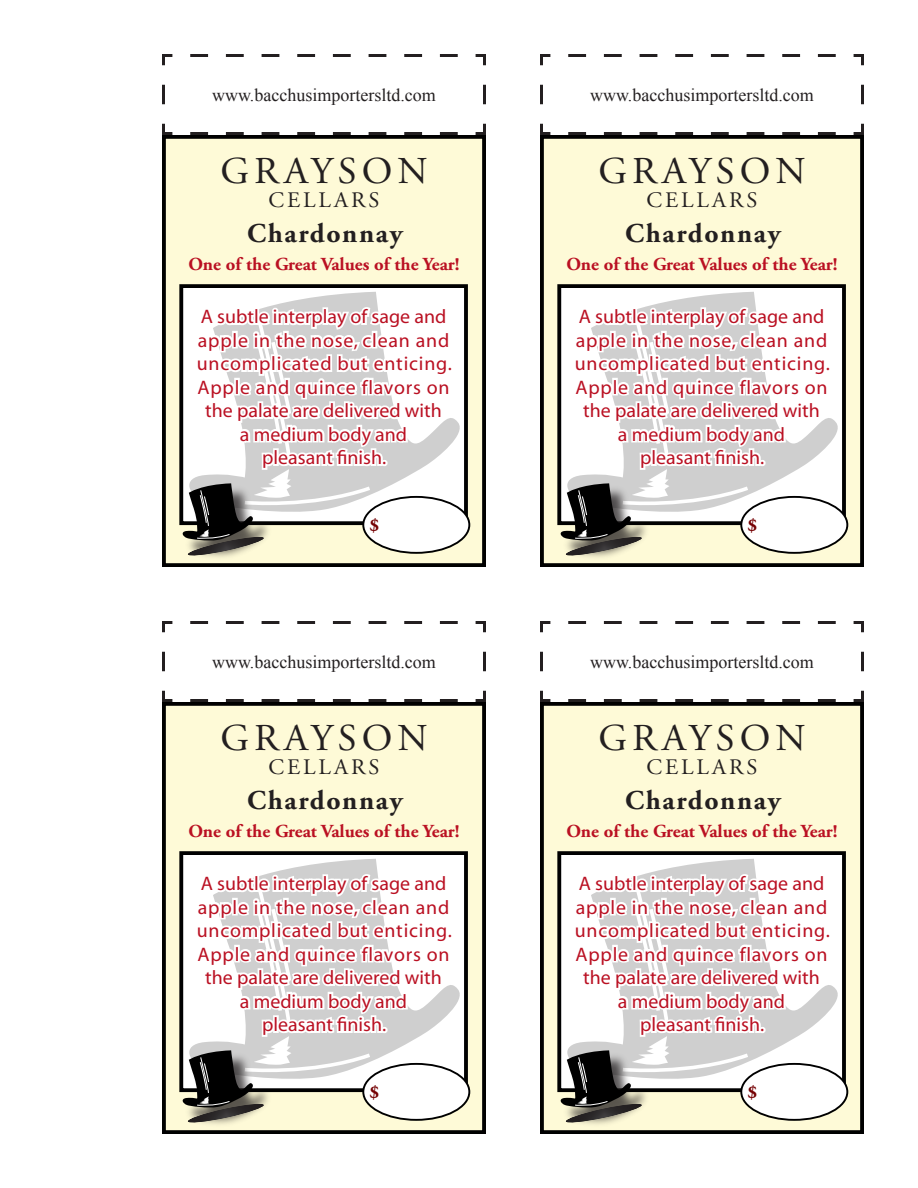
<style>
.page{position:relative;width:918px;height:1188px;background:#fff}
.page>*{position:absolute;margin:0;border:0;box-sizing:border-box;transform-origin:0 0}
.t1{font:37.95px "Adobe Garamond";letter-spacing:.13em;color:#231f20}
.t2{font:700 27.15px "Adobe Garamond";letter-spacing:.06em;color:#231f20}
.t3{font:22.05px "Adobe Garamond";letter-spacing:.13em;color:#231f20}
.t4{font:19.65px/23.5px "Myriad";color:#ba1022;text-align:center}
.t5{font:700 18.3px "Adobe Garamond";color:#ba1022}
.t6{font:700 18.3px "Adobe Garamond";color:#750003}
.t7{font:18px "Times New Roman";color:#231f20}
</style>
<div class="page">
<div style="left:164px;top:137px;width:320px;height:428px;background:#fefad7"></div>
<div style="left:162px;top:135px;width:324px;height:432px;border:4px solid #000"></div>
<div style="left:179px;top:284px;width:289px;height:241px;border:4px solid #000"></div>
<svg style="left:186px;top:292px;width:277px;height:220px;background:#f6f6f6"></svg>
<div style="left:363px;top:497px;width:106px;height:56px;background:#fff;border-radius:50%"></div>
<svg style="left:180px;top:305px;width:273px;height:252px;background:#e1e0de"></svg>
<svg style="left:162px;top:54px;width:324px;height:82px"></svg>
<div style="left:542px;top:137px;width:320px;height:428px;background:#fefad7"></div>
<div style="left:540px;top:135px;width:324px;height:432px;border:4px solid #000"></div>
<div style="left:557px;top:284px;width:289px;height:241px;border:4px solid #000"></div>
<svg style="left:564px;top:292px;width:277px;height:220px;background:#f6f6f6"></svg>
<div style="left:741px;top:497px;width:106px;height:56px;background:#fff;border-radius:50%"></div>
<svg style="left:558px;top:305px;width:273px;height:252px;background:#e1e0de"></svg>
<svg style="left:540px;top:54px;width:324px;height:82px"></svg>
<div style="left:164px;top:704px;width:320px;height:428px;background:#fefad7"></div>
<div style="left:162px;top:702px;width:324px;height:432px;border:4px solid #000"></div>
<div style="left:179px;top:851px;width:289px;height:241px;border:4px solid #000"></div>
<svg style="left:186px;top:859px;width:277px;height:220px;background:#f6f6f6"></svg>
<div style="left:363px;top:1064px;width:106px;height:56px;background:#fff;border-radius:50%"></div>
<svg style="left:180px;top:872px;width:273px;height:252px;background:#e1e0de"></svg>
<svg style="left:162px;top:621px;width:324px;height:83px"></svg>
<div style="left:542px;top:704px;width:320px;height:428px;background:#fefad7"></div>
<div style="left:540px;top:702px;width:324px;height:432px;border:4px solid #000"></div>
<div style="left:557px;top:851px;width:289px;height:241px;border:4px solid #000"></div>
<svg style="left:564px;top:859px;width:277px;height:220px;background:#f6f6f6"></svg>
<div style="left:741px;top:1064px;width:106px;height:56px;background:#fff;border-radius:50%"></div>
<svg style="left:558px;top:872px;width:273px;height:252px;background:#e1e0de"></svg>
<svg style="left:540px;top:621px;width:324px;height:83px"></svg>
<p class="t7" style="left:212px;top:83px;width:225px">www.bacchusimportersltd.com</p>
<p class="t7" style="left:590px;top:83px;width:225px">www.bacchusimportersltd.com</p>
<p class="t1" style="left:220px;top:151px;width:209px">GRAYSON</p>
<p class="t3" style="left:268px;top:188px;width:113px">CELLARS</p>
<p class="t1" style="left:598px;top:151px;width:209px">GRAYSON</p>
<p class="t3" style="left:646px;top:188px;width:113px">CELLARS</p>
<p class="t2" style="left:247px;top:218px;width:157px">Chardonnay</p>
<p class="t2" style="left:625px;top:218px;width:157px">Chardonnay</p>
<p class="t5" style="left:188px;top:254px;width:273px">One of the Great Values of the Year!</p>
<p class="t5" style="left:566px;top:254px;width:273px">One of the Great Values of the Year!</p>
<p class="t4" style="left:197px;top:306px;width:257px">A subtle interplay of sage and apple in the nose, clean and uncomplicated but enticing.<br>Apple and quince flavors on the palate are delivered with<br>a medium body and<br>pleasant finish.</p>
<p class="t4" style="left:575px;top:306px;width:257px">A subtle interplay of sage and apple in the nose, clean and uncomplicated but enticing.<br>Apple and quince flavors on the palate are delivered with<br>a medium body and<br>pleasant finish.</p>
<p class="t6" style="left:369px;top:515px;width:11px">$</p>
<p class="t6" style="left:747px;top:515px;width:11px">$</p>
<p class="t7" style="left:212px;top:650px;width:225px">www.bacchusimportersltd.com</p>
<p class="t7" style="left:590px;top:650px;width:225px">www.bacchusimportersltd.com</p>
<p class="t1" style="left:220px;top:718px;width:209px">GRAYSON</p>
<p class="t3" style="left:268px;top:755px;width:113px">CELLARS</p>
<p class="t1" style="left:598px;top:718px;width:209px">GRAYSON</p>
<p class="t3" style="left:646px;top:755px;width:113px">CELLARS</p>
<p class="t2" style="left:247px;top:785px;width:157px">Chardonnay</p>
<p class="t2" style="left:625px;top:785px;width:157px">Chardonnay</p>
<p class="t5" style="left:188px;top:821px;width:273px">One of the Great Values of the Year!</p>
<p class="t5" style="left:566px;top:821px;width:273px">One of the Great Values of the Year!</p>
<p class="t4" style="left:197px;top:873px;width:257px">A subtle interplay of sage and apple in the nose, clean and uncomplicated but enticing.<br>Apple and quince flavors on the palate are delivered with<br>a medium body and<br>pleasant finish.</p>
<p class="t4" style="left:575px;top:873px;width:257px">A subtle interplay of sage and apple in the nose, clean and uncomplicated but enticing.<br>Apple and quince flavors on the palate are delivered with<br>a medium body and<br>pleasant finish.</p>
<p class="t6" style="left:369px;top:1082px;width:11px">$</p>
<p class="t6" style="left:747px;top:1082px;width:11px">$</p>
</div>
